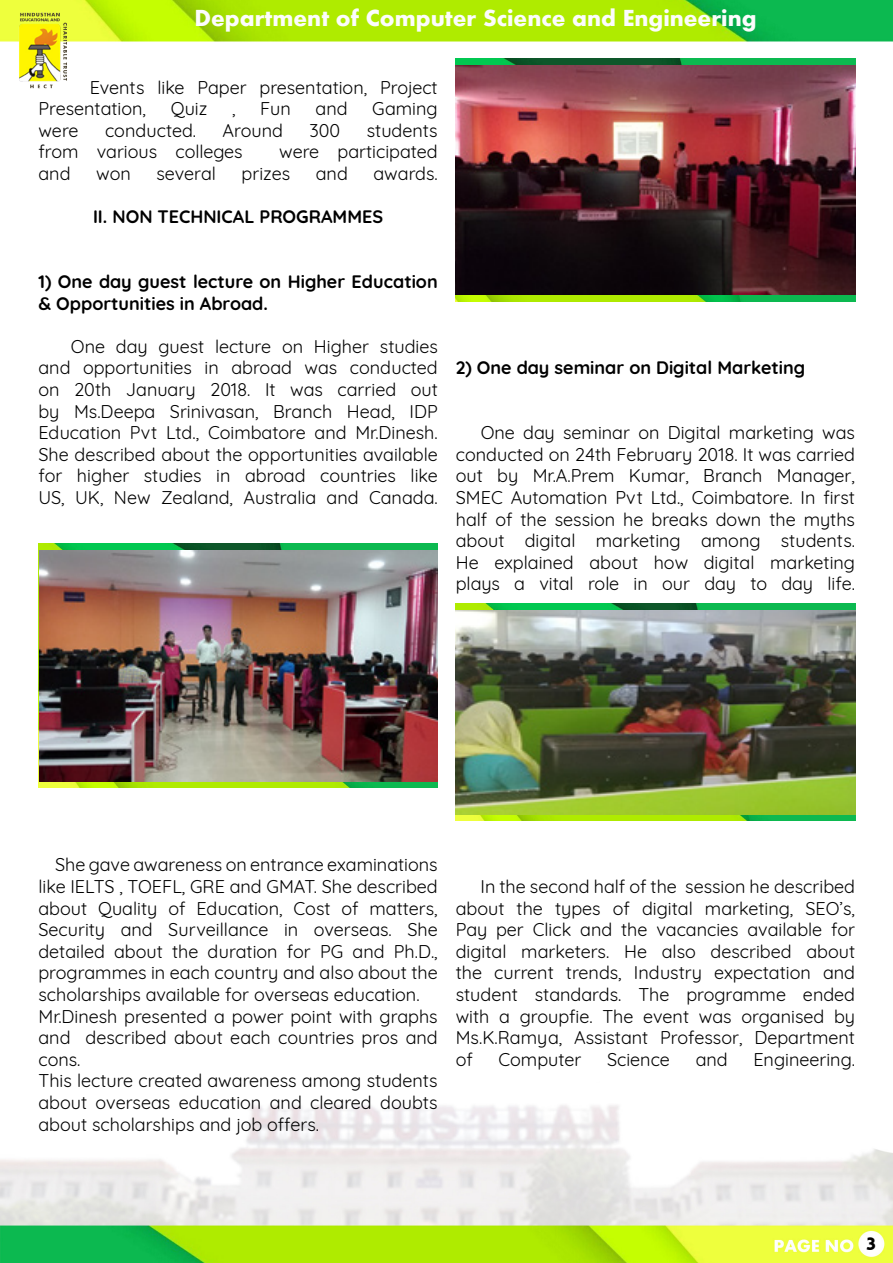
<style>
.page{position:relative;width:893px;height:1263px;background:#fff}
.page>*{position:absolute;margin:0;border:0;box-sizing:border-box;transform-origin:0 0}
.t1{font:700 27px "Aharoni";color:#000}
.t2{font:700 24px "Aharoni";color:#fcfcfc}
.t3{font:18px/21.6px "Quicksand";color:#000;text-align:justify}
.t4{font:700 18px/21.6px "Quicksand";color:#000}
</style>
<div class="page">
<img style="left:0;top:0;width:893px;height:1263px">
<img style="left:38px;top:543px;width:400px;height:245px">
<img style="left:39px;top:550px;width:399px;height:232px">
<img style="left:456px;top:603px;width:399px;height:218px">
<img style="left:456px;top:58px;width:399px;height:243px">
<img style="left:456px;top:65px;width:399px;height:230px">
<img style="left:456px;top:611px;width:399px;height:204px">
<img style="left:12px;top:10px;width:61px;height:84px">
<h2 class="t2" style="left:195px;top:8px;width:564px">Department of Computer Science and Engineering</h2>
<p class="t3" style="left:38px;top:75px;width:401px;text-indent:51px">Events like Paper presentation, Project<br>Presentation,</p>
<p class="t3" style="left:260px;top:96px;width:32px">Fun</p>
<p class="t3" style="left:316px;top:96px;width:34px">and</p>
<p class="t3" style="left:372px;top:96px;width:67px">Gaming</p>
<p class="t3" style="left:171px;top:96px;width:38px">Quiz</p>
<p class="t3" style="left:232px;top:96px;width:5px">,</p>
<p class="t3" style="left:38px;top:118px;width:42px">were</p>
<p class="t3" style="left:105px;top:118px;width:93px">conducted.</p>
<p class="t3" style="left:223px;top:118px;width:62px">Around</p>
<p class="t3" style="left:310px;top:118px;width:32px">300</p>
<p class="t3" style="left:367px;top:118px;width:72px">students</p>
<p class="t3" style="left:38px;top:139px;width:206px">from various colleges</p>
<p class="t3" style="left:279px;top:139px;width:160px">were participated</p>
<p class="t3" style="left:38px;top:161px;width:34px">and</p>
<p class="t3" style="left:96px;top:161px;width:36px">won</p>
<p class="t3" style="left:156px;top:161px;width:61px">several</p>
<p class="t3" style="left:242px;top:161px;width:50px">prizes</p>
<p class="t3" style="left:316px;top:161px;width:34px">and</p>
<p class="t3" style="left:374px;top:161px;width:66px">awards.</p>
<p class="t4" style="left:93px;top:204px;width:292px">II. NON TECHNICAL PROGRAMMES</p>
<p class="t4" style="left:38px;top:269px;width:401px">1) One day guest lecture on Higher Education &amp; Opportunities in Abroad.</p>
<p class="t3" style="left:38px;top:334px;width:401px;text-indent:32px">One day guest lecture on Higher studies and opportunities in abroad was conducted on 20th January 2018. It was carried out by Ms.Deepa Srinivasan, Branch Head, IDP Education Pvt Ltd., Coimbatore and Mr.Dinesh.<br>She described about the opportunities available for higher studies in abroad countries like US, UK, New Zealand, Australia and Canada.</p>
<p class="t4" style="left:456px;top:356px;width:351px">2) One day seminar on Digital Marketing</p>
<p class="t3" style="left:456px;top:420px;width:401px;text-indent:25px">One day seminar on Digital marketing was conducted on 24th February 2018. It was carried out by Mr.A.Prem Kumar, Branch Manager, SMEC Automation Pvt Ltd., Coimbatore. In first half of the session he breaks down the myths about digital marketing among students.<br>He explained about how digital marketing plays a vital role in our day to day life.</p>
<p class="t3" style="left:38px;top:852px;width:401px;text-align:left;text-indent:17px">She gave awareness on entrance examinations like IELTS , TOEFL, GRE and GMAT. She described about Quality of Education, Cost of matters, Security and Surveillance in overseas. She detailed about the duration for PG and Ph.D., programmes in each country and also about the scholarships available for overseas education.<br>Mr.Dinesh presented a power point with graphs and described about each countries pros and cons.<br>This lecture created awareness among students about overseas education and cleared doubts about scholarships and job offers.</p>
<p class="t3" style="left:456px;top:874px;width:401px;text-indent:25px">In the second half of the session he described about the types of digital marketing, SEO’s, Pay per Click and the vacancies available for digital marketers. He also described about the current trends, Industry expectation and student standards. The programme ended with a groupfie. The event was organised by Ms.K.Ramya, Assistant Professor, Department of</p>
<p class="t3" style="left:498px;top:1047px;width:84px">Computer</p>
<p class="t3" style="left:607px;top:1047px;width:64px">Science</p>
<p class="t3" style="left:696px;top:1047px;width:34px">and</p>
<p class="t3" style="left:753px;top:1047px;width:103px">Engineering.</p>
<h1 class="t1" style="left:865px;top:1230px;width:13px">3</h1>
</div>
